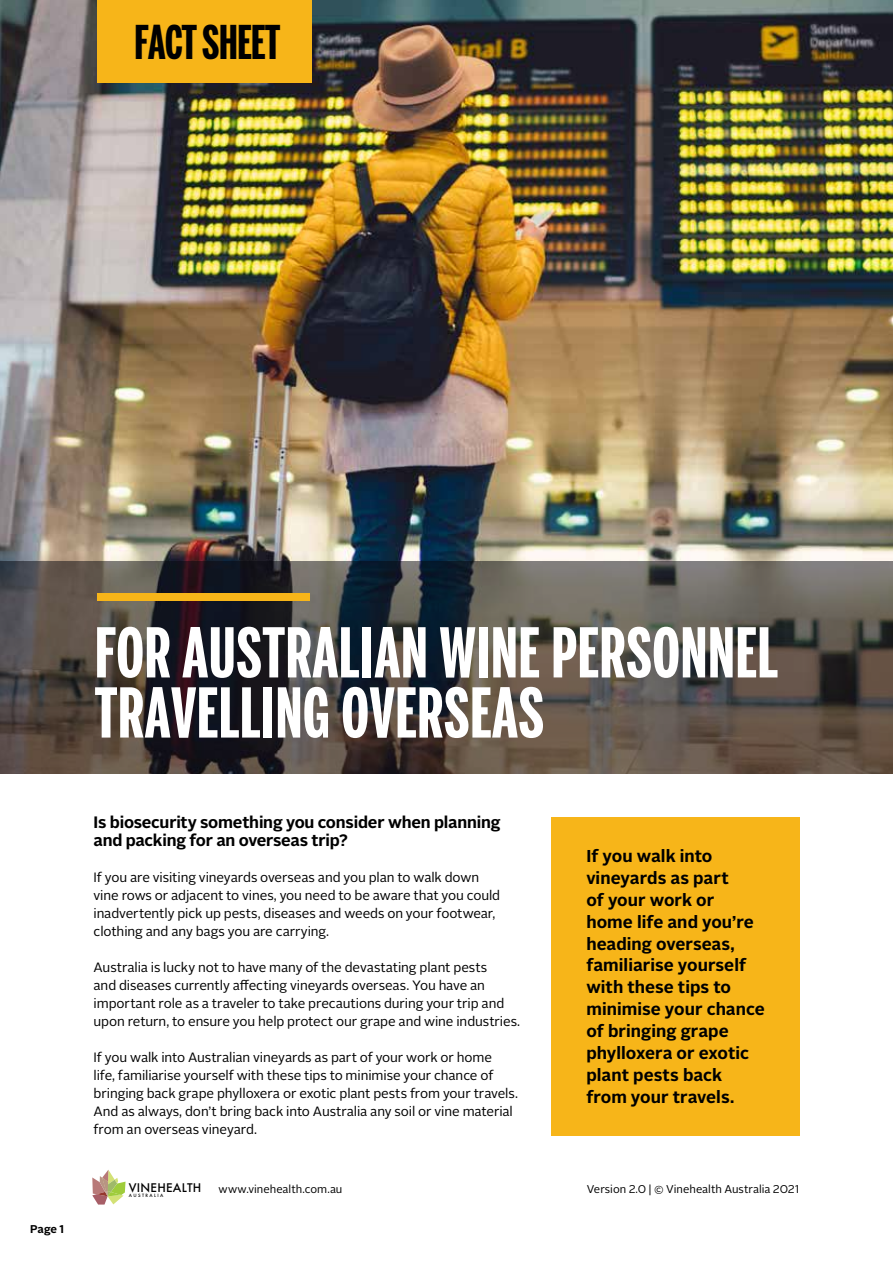
<style>
.page{position:relative;width:893px;height:1263px;background:#fff}
.page>*{position:absolute;margin:0;border:0;box-sizing:border-box;transform-origin:0 0}
.t1{font:700 67.95px/60.2px "Benton Sans Extra Comp";letter-spacing:.01em;color:#fff}
.t2{font:700 46.2px "Benton Sans Extra Comp";letter-spacing:-.01em;color:#000}
.t3{font:700 17.1px/21.9px "Alright Sans";color:#000}
.t4{font:700 16.5px/18px "Alright Sans";letter-spacing:-.015em;color:#000}
.t5{font:13.5px/18px "Alright Sans";letter-spacing:-.005em;color:#000}
.t6{font:500 11.55px "Futura";letter-spacing:.02em;color:#000}
.t7{font:11.25px "Alright Sans";color:#000}
.t8{font:700 11.25px "Alright Sans";color:#000}
.t9{font:500 4.35px "Futura";letter-spacing:.32em;color:#000}
</style>
<div class="page">
<img style="left:0;top:0;width:893px;height:561px">
<div style="left:97px;top:0;width:215px;height:82px;background:#f7b519"></div>
<svg style="left:0;top:561px;width:893px;height:212px;background:#4d4743"></svg>
<div style="left:97px;top:594px;width:213px;height:7px;background:#f7b519"></div>
<svg style="left:92px;top:1170px;width:34px;height:34px"></svg>
<div style="left:551px;top:817px;width:248px;height:319px;background:#f7b519"></div>
<h2 class="t2" style="left:134px;top:16px;width:147px">FACT SHEET</h2>
<h1 class="t1" style="left:95px;top:623px;width:684px">FOR AUSTRALIAN WINE PERSONNEL<br>TRAVELLING OVERSEAS</h1>
<p class="t8" style="left:30px;top:1221px;width:36px">Page 1</p>
<p class="t4" style="left:94px;top:813px;width:408px">Is biosecurity something you consider when planning and packing for an overseas trip?</p>
<p class="t5" style="left:94px;top:869px;width:408px">If you are visiting vineyards overseas and you plan to walk down vine rows or adjacent to vines, you need to be aware that you could inadvertently pick up pests, diseases and weeds on your footwear, clothing and any bags you are carrying.</p>
<p class="t5" style="left:94px;top:959px;width:428px">Australia is lucky not to have many of the devastating plant pests<br>and diseases currently affecting vineyards overseas. You have an important role as a traveler to take precautions during your trip and upon return, to ensure you help protect our grape and wine industries.</p>
<p class="t5" style="left:94px;top:1049px;width:426px">If you walk into Australian vineyards as part of your work or home<br>life, familiarise yourself with these tips to minimise your chance of bringing back grape phylloxera or exotic plant pests from your travels.<br>And as always, don’t bring back into Australia any soil or vine material from an overseas vineyard.</p>
<p class="t3" style="left:586px;top:845px;width:180px">If you walk into vineyards as part<br>of your work or home life and you’re heading overseas, familiarise yourself with these tips to minimise your chance of bringing grape phylloxera or exotic plant pests back from your travels.</p>
<p class="t6" style="left:129px;top:1179px;width:74px">VINEHEALTH</p>
<p class="t7" style="left:219px;top:1182px;width:125px">www.vinehealth.com.au</p>
<p class="t7" style="left:587px;top:1182px;width:214px">Version 2.0 | © Vinehealth Australia 2021</p>
<p class="t9" style="left:129px;top:1192px;width:36px">AUSTRALIA</p>
</div>
